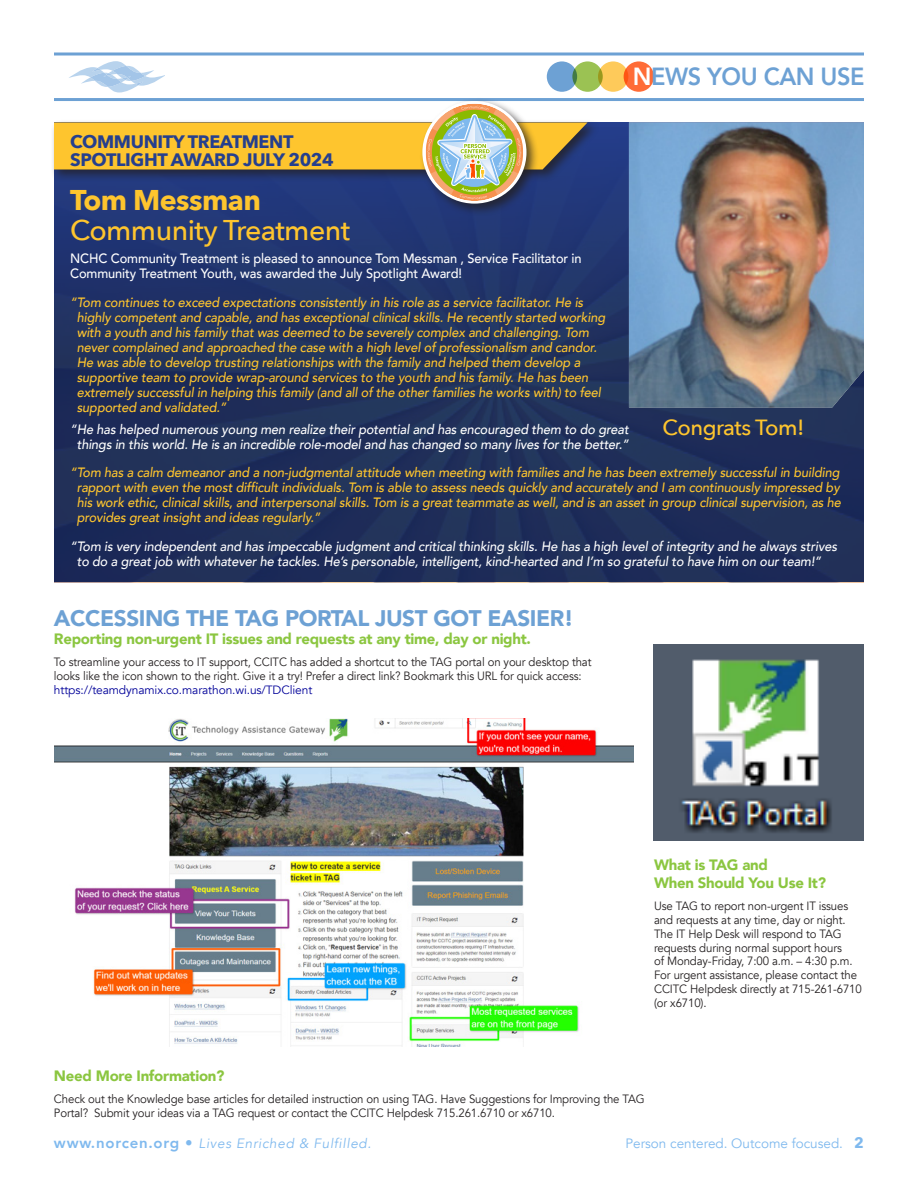
<style>
.page{position:relative;width:918px;height:1188px;background:#fff}
.page>*{position:absolute;margin:0;border:0;box-sizing:border-box;transform-origin:0 0}
._2-SubHeader{font:500 28.5px/30px "Avenir Next";letter-spacing:-.02em;color:#fec52e}
.t1{font:800 24.75px "Avenir";letter-spacing:-.02em;color:#6da1d4;scale:.95 1}
._1-Header{font:900 22.5px "Avenir";letter-spacing:-.02em;color:#6da1d4}
._2-SubHeader-2{font:500 21.9px "Avenir Next";letter-spacing:-.02em;color:#fec52e}
._1-Header-2{font:700 18px/18px "Avenir Next";letter-spacing:-.02em;color:#253f8e}
._2-SubHeader-3{font:900 15px/18px "Avenir";letter-spacing:-.02em;color:#8bc640}
._3-BodyCopy{font:italic 500 13.5px/15px "Avenir";letter-spacing:-.01em;color:#fec52e;scale:.95 1}
._3-BodyCopy-2{font:italic 500 13.5px/15px "Avenir";letter-spacing:-.01em;color:#fff;text-align:center;scale:.95 1}
._3-BodyCopy-3{font:500 13.5px/15px "Avenir";letter-spacing:-.01em;color:#fff;scale:.95 1}
.t2{font:italic 13.5px "Avenir";letter-spacing:.05em;color:#7fb9ee}
.t3{font:13.5px "Avenir";color:#7fb9ee}
._3-BodyCopy-4{font:12px/13.8px "Avenir";letter-spacing:-.01em;color:#231f20;scale:.95 1}
.s1{color:#fff}
.s2{font-weight:700}
.s3{color:#009}
.s4{font-weight:800;font-style:normal;font-size:15px}
.s5{font-family:"Avenir Next";font-weight:700;font-size:15px}
</style>
<div class="page">
<svg style="left:69px;top:61px;width:96px;height:31px"></svg>
<svg style="left:54px;top:52px;width:810px;height:4px;background:#91b8de"></svg>
<hr style="left:54px;top:98px;width:810px;height:3px;background:#6da1d4">
<div style="left:624px;top:61px;width:30px;height:31px;background:#ff6c37;border-radius:50%"></div>
<div style="left:598px;top:61px;width:30px;height:31px;background:#feca5a;border-radius:50%"></div>
<div style="left:572px;top:61px;width:31px;height:31px;background:#9bc253;border-radius:50%"></div>
<div style="left:547px;top:61px;width:30px;height:31px;background:#6da1d4;border-radius:50%"></div>
<img style="left:55px;top:718px;width:578px;height:329px">
<img style="left:654px;top:644px;width:210px;height:196px">
<img style="left:54px;top:128px;width:810px;height:454px">
<div style="left:51px;top:119px;width:548px;height:64px;background:#231f20;opacity:.75"></div>
<div style="left:419px;top:98px;width:120px;height:118px;background:#231f20;opacity:.75"></div>
<svg style="left:54px;top:104px;width:534px;height:97px"></svg>
<div style="left:422px;top:101px;width:104px;height:103px;border:3px solid #fff;border-radius:50%"></div>
<img style="left:629px;top:122px;width:235px;height:286px">
<h2 class="t1" style="left:633px;top:58px;width:246px"><span class="s1">N</span>EWS YOU CAN USE</h2>
<p class="_1-Header-2" style="left:70px;top:132px;width:265px">COMMUNITY TREATMENT<br>SPOTLIGHT AWARD JULY 2024</p>
<p class="_2-SubHeader" style="left:70px;top:184px;width:281px"><span class="s2">Tom Messman<br></span>Community Treatment</p>
<p class="_3-BodyCopy-3" style="left:70px;top:250px;width:540px">NCHC Community Treatment is pleased to announce Tom Messman , Service Facilitator in<br>Community Treatment Youth, was awarded the July Spotlight Award!</p>
<p class="_3-BodyCopy" style="left:77px;top:295px;width:558px;text-indent:-7px">“Tom continues to exceed expectations consistently in his role as a service facilitator. He is highly competent and capable, and has exceptional clinical skills. He recently started working with a youth and his family that was deemed to be severely complex and challenging. Tom never complained and approached the case with a high level of professionalism and candor.<br>He was able to develop trusting relationships with the family and helped them develop a supportive team to provide wrap-around services to the youth and his family. He has been extremely successful in helping this family (and all of the other families he works with) to feel supported and validated.”</p>
<p class="_3-BodyCopy-2" style="left:70px;top:422px;width:590px">“He has helped numerous young men realize their potential and has encouraged them to do great things in this world. He is an incredible role-model and has changed so many lives for the better.”</p>
<p class="_3-BodyCopy" style="left:77px;top:465px;width:806px;text-align:justify;text-indent:-7px">“Tom has a calm demeanor and a non-judgmental attitude when meeting with families and he has been extremely successful in building rapport with even the most difficult individuals. Tom is able to assess needs quickly and accurately and I am continuously impressed by his work ethic, clinical skills, and interpersonal skills. Tom is a great teammate as well, and is an asset in group clinical supervision, as he provides great insight and ideas regularly.”</p>
<p class="_3-BodyCopy-2" style="left:77px;top:539px;width:802px;text-align:left;text-indent:-7px">“Tom is very independent and has impeccable judgment and critical thinking skills. He has a high level of integrity and he always strives to do a great job with whatever he tackles. He’s personable, intelligent, kind-hearted and I’m so grateful to have him on our team!”</p>
<p class="_2-SubHeader-2" style="left:663px;top:409px;width:143px">Congrats Tom!</p>
<p class="_1-Header" style="left:54px;top:599px;width:521px">ACCESSING THE TAG PORTAL JUST GOT EASIER!</p>
<p class="_2-SubHeader-3" style="left:54px;top:629px;width:478px">Reporting non-urgent IT issues and requests at any time, day or night.</p>
<p class="_3-BodyCopy-4" style="left:54px;top:656px;width:567px">To streamline your access to IT support, CCITC has added a shortcut to the TAG portal on your desktop that looks like the icon shown to the right. Give it a try! Prefer a direct link? Bookmark this URL for quick access: <span class="s3">https://teamdynamix.co.marathon.wi.us/TDClient</span></p>
<p class="_2-SubHeader-3" style="left:654px;top:855px;width:173px">What is TAG and<br>When Should You Use It?</p>
<p class="_3-BodyCopy-4" style="left:654px;top:899px;width:220px">Use TAG to report non-urgent IT issues and requests at any time, day or night.<br>The IT Help Desk will respond to TAG requests during normal support hours<br>of Monday-Friday, 7:00 a.m. – 4:30 p.m.<br>For urgent assistance, please contact the CCITC Helpdesk directly at 715-261-6710 (or x6710).</p>
<p class="_2-SubHeader-3" style="left:54px;top:1066px;width:172px">Need More Information?</p>
<p class="_3-BodyCopy-4" style="left:54px;top:1092px;width:623px">Check out the Knowledge base articles for detailed instruction on using TAG. Have Suggestions for Improving the TAG<br>Portal? Submit your ideas via a TAG request or contact the CCITC Helpdesk 715.261.6710 or x6710.</p>
<p class="t2" style="left:54px;top:1136px;width:319px"><span class="s4">www.norcen.org •</span> Lives Enriched &amp; Fulfilled.</p>
<p class="t3" style="left:626px;top:1136px;width:240px">Person centered. Outcome focused. <span class="s5">2</span></p>
</div>
